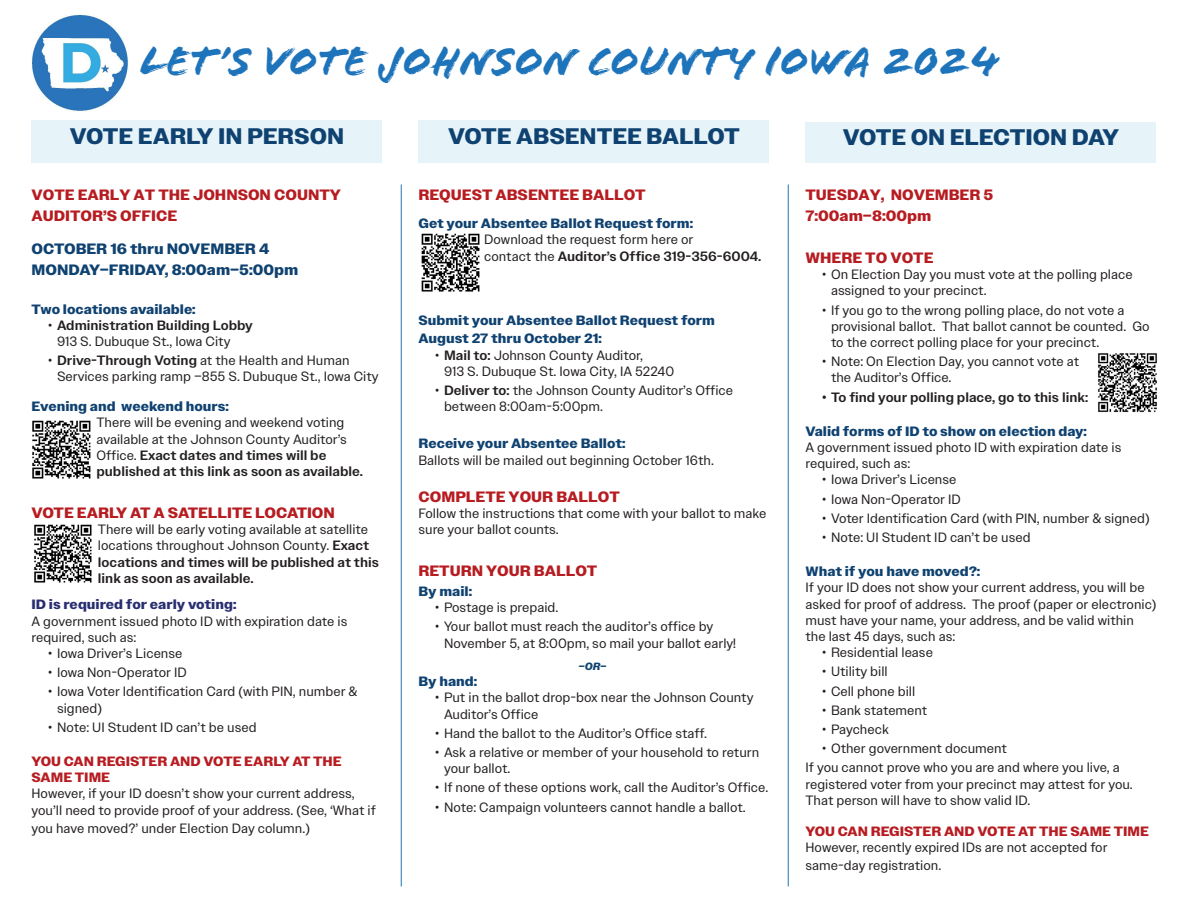
<style>
.page{position:relative;width:1188px;height:918px;background:#fff}
.page>*{position:absolute;margin:0;border:0;box-sizing:border-box;transform-origin:0 0}
.H1_LETS_VOTE_TITLE{font:43.5px "Flood Std";color:#1e74bb}
.H3-Type_of_Vote{font:700 22.5px "Owners Text";color:#0f4270}
.Sub_H3{font:700 15px/21px "Owners Text";color:#b71c21}
.Sub_H3-2{font:700 15px/21px "Owners Text";color:#0f4270}
.Body-no_indent{font:13.5px/16.2px "Owners Text";color:#231f20}
.Sub_H6{font:700 13.5px/18px "Owners Text";color:#0f4270}
.t1{font:500 13.5px/16.2px "Owners Text";color:#231f20}
.Sub_H6-2{font:700 13.5px/16.2px "Owners Text";color:#b71c21}
.Sub_H5{font:700 13.5px "Owners Text";color:#0f4270}
.Sub_H5-2{font:700 13.5px "Owners Text";color:#292e70}
.Sub_H3-3{font:700 13.5px "Owners Text";color:#0f4270}
.Sub_H5-3{font:italic 700 10.5px "Owners Text";color:#0f4270}
.s1{font-weight:400}
.s2{font-weight:500}
.s3{font-weight:700;color:#0f4270}
</style>
<div class="page">
<hr style="left:401px;top:184px;width:1px;height:702px;background:#1e74bb">
<hr style="left:788px;top:184px;width:1px;height:702px;background:#1e74bb">
<div style="left:418px;top:121px;width:352px;height:42px;background:#e6f4fa"></div>
<div style="left:806px;top:122px;width:350px;height:41px;background:#e6f4fa"></div>
<div style="left:32px;top:121px;width:350px;height:42px;background:#e6f4fa"></div>
<img style="left:32px;top:14px;width:96px;height:97px">
<img style="left:34px;top:524px;width:58px;height:59px">
<img style="left:32px;top:420px;width:59px;height:59px">
<img style="left:421px;top:233px;width:59px;height:59px">
<img style="left:1098px;top:353px;width:59px;height:60px">
<p class="H1_LETS_VOTE_TITLE" style="left:140px;top:36px;width:862px">LET’S VOTE JOHNSON COUNTY IOWA 2024</p>
<p class="H3-Type_of_Vote" style="left:70px;top:122px;width:276px">VOTE EARLY IN PERSON</p>
<p class="H3-Type_of_Vote" style="left:448px;top:122px;width:293px">VOTE ABSENTEE BALLOT</p>
<p class="H3-Type_of_Vote" style="left:843px;top:123px;width:278px">VOTE ON ELECTION DAY</p>
<p class="Sub_H3" style="left:32px;top:184px;width:311px">VOTE EARLY AT THE JOHNSON COUNTY<br>AUDITOR’S OFFICE</p>
<p class="Sub_H3-2" style="left:32px;top:238px;width:268px">OCTOBER 16 thru NOVEMBER 4<br>MONDAY–FRIDAY, 8:00am–5:00pm</p>
<p class="Sub_H5" style="left:32px;top:300px;width:166px">Two locations available:</p>
<p class="t1" style="left:57px;top:317px;width:197px;text-indent:-9px"><span class="s1">•</span> Administration Building Lobby<br><span class="s1">913 S. Dubuque St., Iowa City</span></p>
<p class="Body-no_indent" style="left:57px;top:352px;width:323px;text-indent:-9px">• <span class="s2">Drive-Through Voting</span> at the Health and Human<br>Services parking ramp –855 S. Dubuque St., Iowa City</p>
<p class="Sub_H5" style="left:32px;top:398px;width:199px">Evening and weekend hours:</p>
<p class="Body-no_indent" style="left:96px;top:414px;width:268px">There will be evening and weekend voting available at the Johnson County Auditor’s Office. <span class="s2">Exact dates and times will be published at this link as soon as available.</span></p>
<p class="Sub_H3" style="left:32px;top:502px;width:305px">VOTE EARLY AT A SATELLITE LOCATION</p>
<p class="Body-no_indent" style="left:98px;top:521px;width:283px">There will be early voting available at satellite locations throughout Johnson County. <span class="s2">Exact locations and times will be published at this link as soon as available.</span></p>
<p class="Sub_H5-2" style="left:32px;top:596px;width:206px">ID is required for early voting:</p>
<p class="Body-no_indent" style="left:32px;top:613px;width:317px">A government issued photo ID with expiration date is required, such as:</p>
<p class="Body-no_indent" style="left:48px;top:645px;width:136px">• Iowa Driver’s License</p>
<p class="Body-no_indent" style="left:48px;top:664px;width:140px">• Iowa Non-Operator ID</p>
<p class="Body-no_indent" style="left:57px;top:684px;width:302px;text-indent:-9px">• Iowa Voter Identification Card (with PIN, number &amp; signed)</p>
<p class="Body-no_indent" style="left:48px;top:719px;width:210px">• Note: UI Student ID can’t be used</p>
<p class="Sub_H6-2" style="left:32px;top:753px;width:312px">YOU CAN REGISTER AND VOTE EARLY AT THE<br>SAME TIME</p>
<p class="Body-no_indent" style="left:32px;top:786px;width:346px">However, if your ID doesn’t show your current address, you’ll need to provide proof of your address. (See, ‘What if</p>
<p class="Body-no_indent" style="left:32px;top:820px;width:280px">you have moved?’ under Election Day column.)</p>
<p class="Sub_H3" style="left:418px;top:184px;width:229px">REQUEST ABSENTEE BALLOT</p>
<p class="Body-no_indent" style="left:484px;top:215px;width:279px;text-indent:-66px"><span class="s3">Get your Absentee Ballot Request form:<br></span>Download the request form here or<br>contact the <span class="s2">Auditor’s Office 319-356-6004.</span></p>
<p class="Sub_H6" style="left:418px;top:312px;width:298px">Submit your Absentee Ballot Request form<br>August 27 thru October 21:</p>
<p class="Body-no_indent" style="left:444px;top:347px;width:232px;text-indent:-9px">• <span class="s2">Mail to:</span> Johnson County Auditor,<br>913 S. Dubuque St. Iowa City, IA 52240</p>
<p class="Body-no_indent" style="left:444px;top:382px;width:291px;text-indent:-9px">• <span class="s2">Deliver to:</span> the Johnson County Auditor’s Office between 8:00am-5:00pm.</p>
<p class="Sub_H6" style="left:418px;top:435px;width:208px">Receive your Absentee Ballot:</p>
<p class="Body-no_indent" style="left:418px;top:452px;width:297px">Ballots will be mailed out beginning October 16th.</p>
<p class="Sub_H3" style="left:418px;top:486px;width:203px">COMPLETE YOUR BALLOT</p>
<p class="Body-no_indent" style="left:418px;top:505px;width:349px">Follow the instructions that come with your ballot to make sure your ballot counts.</p>
<p class="Sub_H3" style="left:418px;top:561px;width:180px">RETURN YOUR BALLOT</p>
<p class="Sub_H3-3" style="left:418px;top:583px;width:55px">By mail:</p>
<p class="Body-no_indent" style="left:435px;top:599px;width:125px">• Postage is prepaid.</p>
<p class="Body-no_indent" style="left:444px;top:618px;width:294px;text-indent:-9px">• Your ballot must reach the auditor’s office by<br>November 5, at 8:00pm, so mail your ballot early!</p>
<p class="Sub_H5-3" style="left:578px;top:660px;width:30px">–OR–</p>
<p class="Sub_H5" style="left:418px;top:673px;width:60px">By hand:</p>
<p class="Body-no_indent" style="left:444px;top:690px;width:311px;text-indent:-9px">• Put in the ballot drop-box near the Johnson County<br>Auditor’s Office</p>
<p class="Body-no_indent" style="left:435px;top:725px;width:273px">• Hand the ballot to the Auditor’s Office staff.</p>
<p class="Body-no_indent" style="left:444px;top:744px;width:317px;text-indent:-9px">• Ask a relative or member of your household to return your ballot.</p>
<p class="Body-no_indent" style="left:435px;top:780px;width:335px">• If none of these options work, call the Auditor’s Office.</p>
<p class="Body-no_indent" style="left:435px;top:799px;width:312px">• Note: Campaign volunteers cannot handle a ballot.</p>
<p class="Sub_H3" style="left:806px;top:184px;width:189px">TUESDAY, NOVEMBER 5<br>7:00am–8:00pm</p>
<p class="Sub_H3" style="left:806px;top:247px;width:129px">WHERE TO VOTE</p>
<p class="Body-no_indent" style="left:831px;top:266px;width:303px;text-indent:-9px">• On Election Day you must vote at the polling place assigned to your precinct.</p>
<p class="Body-no_indent" style="left:831px;top:302px;width:320px;text-indent:-9px">• If you go to the wrong polling place, do not vote a provisional ballot. That ballot cannot be counted. Go to the correct polling place for your precinct.</p>
<p class="Body-no_indent" style="left:831px;top:353px;width:250px;text-indent:-9px">• Note: On Election Day, you cannot vote at the Auditor’s Office.</p>
<p class="t1" style="left:822px;top:389px;width:268px">• To find your polling place, go to this link:</p>
<p class="Sub_H6" style="left:806px;top:422px;width:283px">Valid forms of ID to show on election day:</p>
<p class="Body-no_indent" style="left:806px;top:439px;width:317px">A government issued photo ID with expiration date is required, such as:</p>
<p class="Body-no_indent" style="left:822px;top:471px;width:136px">• Iowa Driver’s License</p>
<p class="Body-no_indent" style="left:822px;top:491px;width:140px">• Iowa Non-Operator ID</p>
<p class="Body-no_indent" style="left:822px;top:510px;width:329px">• Voter Identification Card (with PIN, number &amp; signed)</p>
<p class="Body-no_indent" style="left:822px;top:529px;width:210px">• Note: UI Student ID can’t be used</p>
<p class="Sub_H6" style="left:806px;top:563px;width:176px">What if you have moved?:</p>
<p class="Body-no_indent" style="left:806px;top:579px;width:352px">If your ID does not show your current address, you will be asked for proof of address. The proof (paper or electronic) must have your name, your address, and be valid within the last 45 days, such as:</p>
<p class="Body-no_indent" style="left:822px;top:644px;width:112px">• Residential lease</p>
<p class="Body-no_indent" style="left:822px;top:663px;width:67px">• Utility bill</p>
<p class="Body-no_indent" style="left:822px;top:683px;width:95px">• Cell phone bill</p>
<p class="Body-no_indent" style="left:822px;top:702px;width:107px">• Bank statement</p>
<p class="Body-no_indent" style="left:822px;top:721px;width:68px">• Paycheck</p>
<p class="Body-no_indent" style="left:822px;top:740px;width:187px">• Other government document</p>
<p class="Body-no_indent" style="left:806px;top:759px;width:329px">If you cannot prove who you are and where you live, a registered voter from your precinct may attest for you.<br>That person will have to show valid ID.</p>
<p class="Sub_H6-2" style="left:806px;top:823px;width:345px">YOU CAN REGISTER AND VOTE AT THE SAME TIME</p>
<p class="Body-no_indent" style="left:806px;top:839px;width:304px">However, recently expired IDs are not accepted for</p>
<p class="Body-no_indent" style="left:806px;top:857px;width:137px">same-day registration.</p>
</div>
